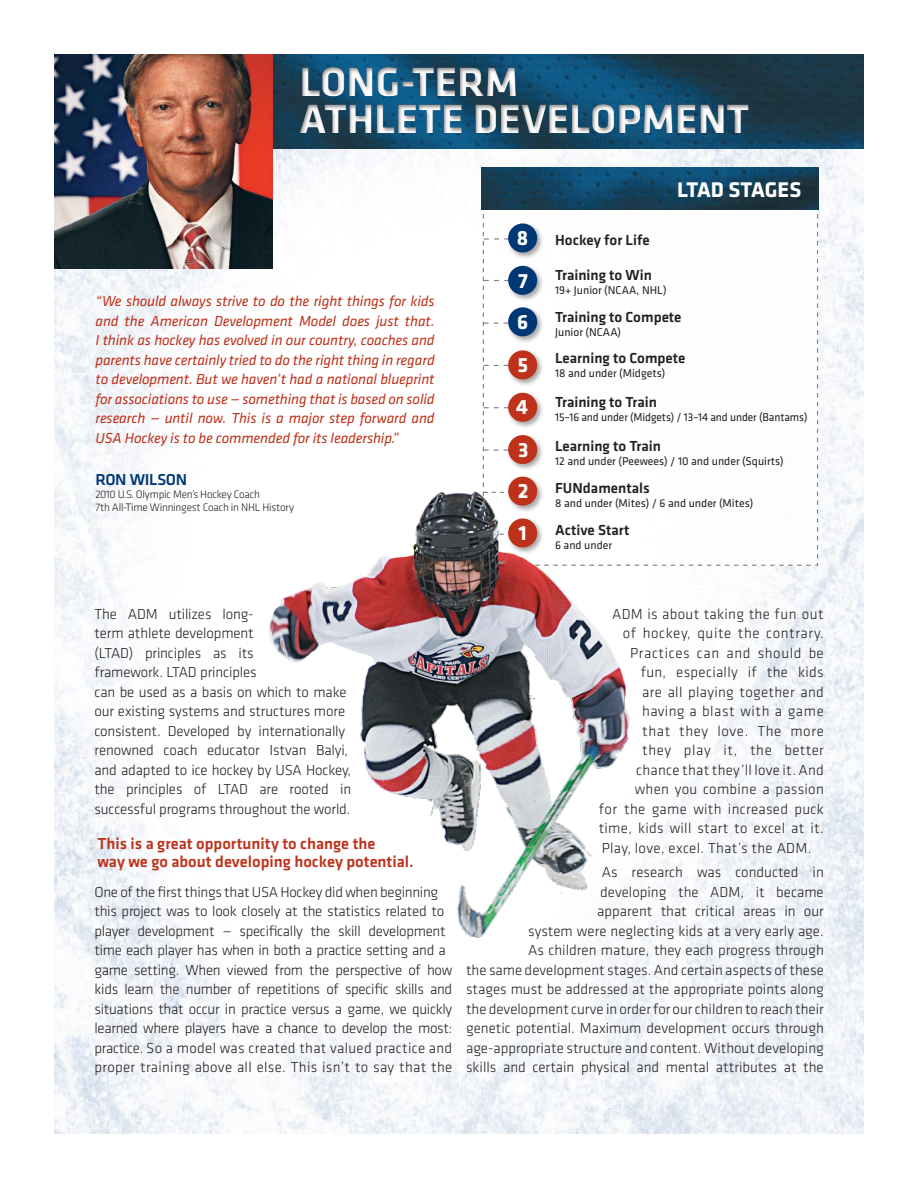
<style>
.page{position:relative;width:918px;height:1188px;background:#fff}
.page>*{position:absolute;margin:0;border:0;box-sizing:border-box;transform-origin:0 0}
.t1{font:700 42.75px/36.8px "Klavika";color:#fff}
.t2{font:700 22.05px "Klavika";letter-spacing:-.005em;color:#fff}
.t3{font:700 21.45px/42.2px "Klavika";color:#fff}
.t4{font:500 16.5px/18px "Klavika";color:#be311a}
.t5{font:500 16.35px "Klavika";letter-spacing:-.02em;color:#003876}
.t6{font:300 15px/19.5px "Klavika";color:#231f20}
.t7{font:300 15px/19.5px "Klavika";letter-spacing:-.02em;color:#231f20}
.t8{font:italic 15px/19.5px "Klavika";letter-spacing:-.01em;color:#be311a;text-align:justify}
.t9{font:300 15px "Klavika";letter-spacing:.02em;color:#231f20}
.t10{font:500 15px "Klavika";color:#231f20}
.t11{font:300 15px "Klavika";letter-spacing:.04em;color:#231f20}
.t12{font:11.7px "Klavika";color:#231f20}
.t13{font:300 11.25px/12.9px "Klavika";letter-spacing:-.02em;color:#231f20}
</style>
<div class="page">
<img style="left:54px;top:149px;width:810px;height:985px">
<div style="left:247px;top:51px;width:604px;height:100px;background:#231f20;opacity:.5"></div>
<img style="left:54px;top:54px;width:218px;height:214px">
<img style="left:482px;top:167px;width:336px;height:42px">
<svg style="left:483px;top:207px;width:335px;height:359px"></svg>
<img style="left:258px;top:483px;width:380px;height:474px">
<h1 class="t1" style="left:299px;top:62px;width:451px">LONG-TERM<br>ATHLETE DEVELOPMENT</h1>
<p class="t8" style="left:95px;top:291px;width:341px">“We should always strive to do the right things for kids and the American Development Model does just that.<br>I think as hockey has evolved in our country, coaches and parents have certainly tried to do the right thing in regard to development. But we haven’t had a national blueprint for associations to use — something that is based on solid research — until now. This is a major step forward and USA Hockey is to be commended for its leadership.”</p>
<p class="t5" style="left:95px;top:469px;width:93px">RON WILSON</p>
<p class="t13" style="left:95px;top:487px;width:200px">2010 U.S. Olympic Men’s Hockey Coach<br>7th All-Time Winningest Coach in NHL History</p>
<h3 class="t3" style="left:517px;top:216px;width:13px">8</h3>
<h3 class="t3" style="left:518px;top:259px;width:11px">7</h3>
<h3 class="t3" style="left:517px;top:300px;width:13px">6</h3>
<h3 class="t3" style="left:517px;top:343px;width:12px">5</h3>
<h3 class="t3" style="left:516px;top:385px;width:14px">4</h3>
<h3 class="t3" style="left:518px;top:427px;width:12px">3</h3>
<h3 class="t3" style="left:518px;top:469px;width:12px">2<br>1</h3>
<h2 class="t2" style="left:677px;top:173px;width:126px">LTAD STAGES</h2>
<p class="t10" style="left:555px;top:230px;width:96px">Hockey for Life</p>
<p class="t10" style="left:555px;top:265px;width:98px">Training to Win</p>
<p class="t12" style="left:555px;top:282px;width:113px">19+ Junior (NCAA, NHL)</p>
<p class="t10" style="left:555px;top:307px;width:128px">Training to Compete</p>
<p class="t12" style="left:555px;top:324px;width:67px">Junior (NCAA)</p>
<p class="t10" style="left:555px;top:348px;width:132px">Learning to Compete</p>
<p class="t12" style="left:555px;top:366px;width:112px">18 and under (Midgets)</p>
<p class="t10" style="left:555px;top:392px;width:103px">Training to Train</p>
<p class="t12" style="left:555px;top:410px;width:254px">15–16 and under (Midgets) / 13–14 and under (Bantams)</p>
<p class="t10" style="left:555px;top:436px;width:107px">Learning to Train</p>
<p class="t12" style="left:555px;top:454px;width:230px">12 and under (Peewees) / 10 and under (Squirts)</p>
<p class="t10" style="left:555px;top:478px;width:96px">FUNdamentals</p>
<p class="t12" style="left:555px;top:496px;width:200px">8 and under (Mites) / 6 and under (Mites)</p>
<p class="t10" style="left:555px;top:520px;width:76px">Active Start</p>
<p class="t12" style="left:555px;top:537px;width:59px">6 and under</p>
<p class="t6" style="left:94px;top:604px;width:258px">The ADM utilizes long-<br>term athlete development<br>(LTAD) principles as its<br>framework. LTAD principles<br>can be used as a basis on which to make our existing systems and structures more consistent. Developed by internationally renowned coach educator Istvan Balyi, and adapted to ice hockey by USA Hockey, the principles of LTAD are rooted in successful programs throughout the world.</p>
<p class="t4" style="left:97px;top:834px;width:318px">This is a great opportunity to change the<br>way we go about developing hockey potential.</p>
<p class="t7" style="left:94px;top:882px;width:359px">One of the first things that USA Hockey did when beginning this project was to look closely at the statistics related to player development — specifically the skill development time each player has when in both a practice setting and a game setting. When viewed from the perspective of how kids learn the number of repetitions of specific skills and situations that occur in practice versus a game, we quickly learned where players have a chance to develop the most: practice. So a model was created that valued practice and proper training above all else. This isn’t to say that the</p>
<p class="t9" style="left:612px;top:605px;width:213px">ADM is about taking the fun out</p>
<p class="t11" style="left:623px;top:624px;width:203px">of hockey, quite the contrary.</p>
<p class="t11" style="left:630px;top:644px;width:195px">Practices can and should be</p>
<p class="t9" style="left:641px;top:663px;width:185px">fun, especially if the kids</p>
<p class="t9" style="left:642px;top:683px;width:183px">are all playing together and</p>
<p class="t11" style="left:642px;top:702px;width:183px">having a blast with a game</p>
<p class="t11" style="left:642px;top:722px;width:183px">that they love. The more</p>
<p class="t11" style="left:642px;top:741px;width:183px">they play it, the better</p>
<p class="t9" style="left:636px;top:761px;width:189px">chance that they’ll love it. And</p>
<p class="t9" style="left:635px;top:780px;width:191px">when you combine a passion</p>
<p class="t9" style="left:599px;top:800px;width:227px">for the game with increased puck</p>
<p class="t9" style="left:599px;top:819px;width:227px">time, kids will start to excel at it.</p>
<p class="t9" style="left:602px;top:839px;width:211px">Play, love, excel. That’s the ADM.</p>
<p class="t6" style="left:466px;top:863px;width:359px;text-align:right">As research was conducted in<br>developing the ADM, it became<br>apparent that critical areas in our<br>system were neglecting kids at a very early age.<br>As children mature, they each progress through<br>the same development stages. And certain aspects of these stages must be addressed at the appropriate points along the development curve in order for our children to reach their genetic potential. Maximum development occurs through age-appropriate structure and content. Without developing skills and certain physical and mental attributes at the</p>
</div>
